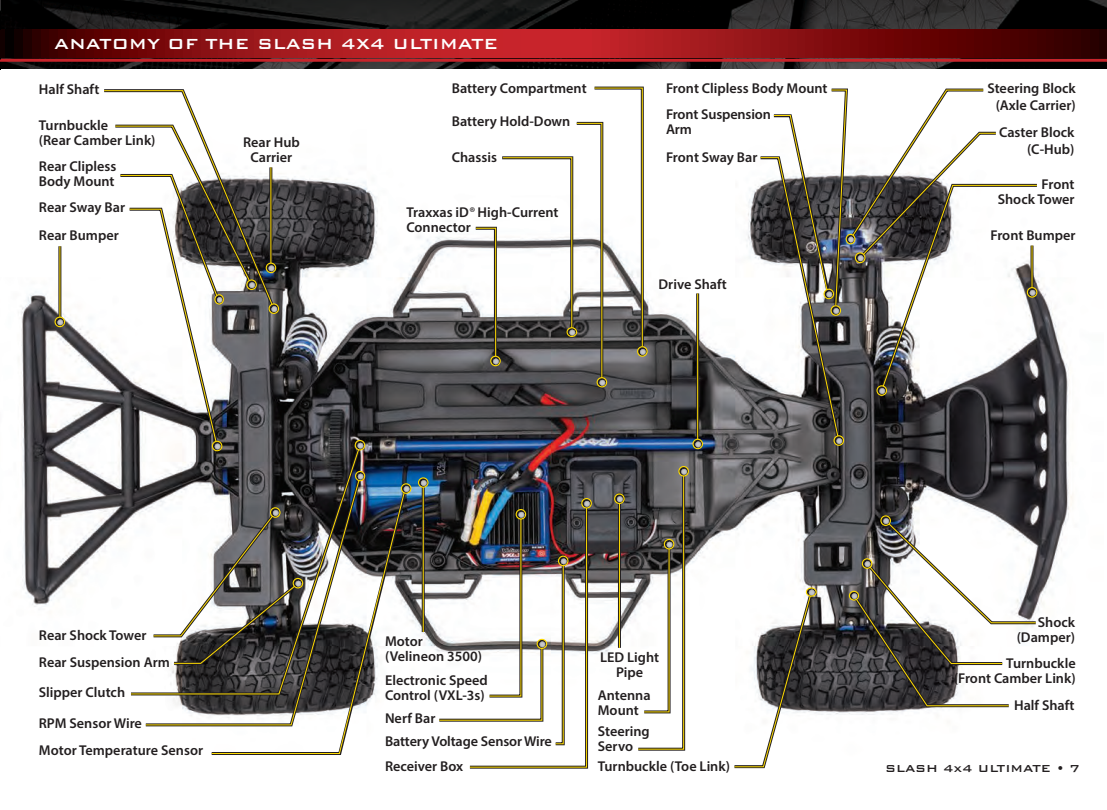
<style>
.page{position:relative;width:1107px;height:810px;background:#fff}
.page>*{position:absolute;margin:0;border:0;box-sizing:border-box;transform-origin:0 0}
.t1{font:500 19.5px "Bank Gothic BT";color:#fff}
.t2{font:600 14.25px/15px "Myriad Pro";color:#231f20}
.t3{font:500 13.5px "Bank Gothic BT";color:#231f20}
.s1{font-weight:400;font-style:italic}
</style>
<div class="page">
<img style="left:21px;top:178px;width:1052px;height:537px">
<img style="left:0;top:0;width:1107px;height:70px">
<svg style="left:0;top:30px;width:1107px;height:27px;background:#871114"></svg>
<hr style="left:0;top:59px;width:1107px;height:3px;background:#c8242b">
<div style="left:834px;top:435px;width:10px;height:11px;border:1px solid #ffdc01;border-radius:50%"></div>
<div style="left:880px;top:515px;width:11px;height:11px;border:1px solid #ffdc01;border-radius:50%"></div>
<svg style="left:849px;top:516px;width:190px;height:193px"></svg>
<div style="left:849px;top:591px;width:10px;height:10px;border:1px solid #ffdc01;border-radius:50%"></div>
<div style="left:637px;top:346px;width:11px;height:11px;border:1px solid #ffdc01;border-radius:50%"></div>
<svg style="left:473px;top:86px;width:174px;height:301px"></svg>
<div style="left:490px;top:356px;width:11px;height:10px;border:1px solid #ffdc01;border-radius:50%"></div>
<hr style="left:618px;top:500px;width:3px;height:148px;background:#231f20">
<hr style="left:696px;top:293px;width:3px;height:144px;background:#231f20">
<hr style="left:619px;top:500px;width:1px;height:148px;background:#ffdc01">
<hr style="left:697px;top:293px;width:1px;height:149px;background:#ffdc01">
<svg style="left:615px;top:494px;width:9px;height:9px"></svg>
<div style="left:614px;top:493px;width:11px;height:11px;border:1px solid #ffdc01;border-radius:50%"></div>
<svg style="left:693px;top:439px;width:9px;height:10px"></svg>
<div style="left:692px;top:439px;width:11px;height:10px;border:1px solid #ffdc01;border-radius:50%"></div>
<svg style="left:758px;top:88px;width:282px;height:357px"></svg>
<div style="left:1027px;top:287px;width:10px;height:11px;border:1px solid #ffdc01;border-radius:50%"></div>
<div style="left:678px;top:466px;width:11px;height:11px;border:1px solid #ffdc01;border-radius:50%"></div>
<svg style="left:635px;top:467px;width:53px;height:284px"></svg>
<div style="left:664px;top:539px;width:10px;height:10px;border:1px solid #ffdc01;border-radius:50%"></div>
<hr style="left:422px;top:483px;width:3px;height:149px;background:#231f20">
<hr style="left:423px;top:483px;width:1px;height:149px;background:#ffdc01">
<svg style="left:419px;top:478px;width:9px;height:9px"></svg>
<div style="left:418px;top:477px;width:11px;height:11px;border:1px solid #ffdc01;border-radius:50%"></div>
<div style="left:581px;top:498px;width:11px;height:11px;border:1px solid #ffdc01;border-radius:50%"></div>
<img style="left:436px;top:499px;width:155px;height:270px">
<div style="left:558px;top:556px;width:11px;height:10px;border:1px solid #ffdc01;border-radius:50%"></div>
<svg style="left:130px;top:444px;width:231px;height:251px"></svg>
<svg style="left:355px;top:440px;width:10px;height:10px"></svg>
<div style="left:355px;top:440px;width:10px;height:10px;border:1px solid #ffdc01;border-radius:50%"></div>
<svg style="left:143px;top:472px;width:221px;height:255px"></svg>
<svg style="left:145px;top:475px;width:216px;height:251px"></svg>
<svg style="left:356px;top:471px;width:9px;height:10px"></svg>
<div style="left:355px;top:471px;width:10px;height:10px;border:1px solid #ffdc01;border-radius:50%"></div>
<svg style="left:209px;top:485px;width:200px;height:270px"></svg>
<svg style="left:211px;top:488px;width:195px;height:266px"></svg>
<svg style="left:401px;top:484px;width:10px;height:9px"></svg>
<div style="left:401px;top:483px;width:10px;height:11px;border:1px solid #ffdc01;border-radius:50%"></div>
<svg style="left:731px;top:588px;width:85px;height:181px"></svg>
<div style="left:806px;top:587px;width:11px;height:10px;border:1px solid #ffdc01;border-radius:50%"></div>
<hr style="left:58px;top:246px;width:3px;height:74px;background:#231f20">
<hr style="left:60px;top:246px;width:1px;height:74px;background:#ffdc01">
<svg style="left:55px;top:317px;width:10px;height:10px"></svg>
<div style="left:55px;top:317px;width:10px;height:10px;border:1px solid #ffdc01;border-radius:50%"></div>
<svg style="left:151px;top:508px;width:152px;height:158px"></svg>
<div style="left:270px;top:507px;width:11px;height:11px;border:1px solid #ffdc01;border-radius:50%"></div>
<svg style="left:112px;top:313px;width:144px;height:138px"></svg>
<svg style="left:101px;top:89px;width:177px;height:224px"></svg>
<svg style="left:103px;top:90px;width:172px;height:220px"></svg>
<svg style="left:269px;top:304px;width:10px;height:9px"></svg>
<div style="left:269px;top:303px;width:10px;height:11px;border:1px solid #ffdc01;border-radius:50%"></div>
<p class="t1" style="left:54px;top:34px;width:446px">ANATOMY OF THE SLASH 4X4 ULTIMATE</p>
<p class="t2" style="left:39px;top:81px;width:62px">Half Shaft</p>
<p class="t2" style="left:39px;top:117px;width:71px">Turnbuckle</p>
<p class="t2" style="left:39px;top:132px;width:118px">(Rear Camber Link)</p>
<p class="t2" style="left:39px;top:158px;width:79px">Rear Clipless<br>Body Mount</p>
<p class="t2" style="left:39px;top:200px;width:88px">Rear Sway Bar</p>
<p class="t2" style="left:39px;top:227px;width:81px">Rear Bumper</p>
<p class="t2" style="left:243px;top:135px;width:58px">Rear Hub</p>
<p class="t2" style="left:251px;top:150px;width:43px">Carrier</p>
<p class="t2" style="left:452px;top:80px;width:136px">Battery Compartment</p>
<p class="t2" style="left:452px;top:113px;width:120px">Battery Hold-Down</p>
<p class="t2" style="left:452px;top:149px;width:47px">Chassis</p>
<p class="t2" style="left:406px;top:204px;width:154px">Traxxas iD<span class="s1">®</span> High-Current<br>Connector</p>
<p class="t2" style="left:666px;top:80px;width:163px">Front Clipless Body Mount</p>
<p class="t2" style="left:666px;top:107px;width:106px">Front Suspension<br>Arm</p>
<p class="t2" style="left:666px;top:149px;width:93px">Front Sway Bar</p>
<p class="t2" style="left:659px;top:277px;width:70px">Drive Shaft</p>
<p class="t2" style="left:987px;top:80px;width:90px">Steering Block</p>
<p class="t2" style="left:996px;top:98px;width:82px">(Axle Carrier)</p>
<p class="t2" style="left:999px;top:125px;width:77px">Caster Block</p>
<p class="t2" style="left:1027px;top:142px;width:49px">(C-Hub)</p>
<p class="t2" style="left:1042px;top:177px;width:35px">Front</p>
<p class="t2" style="left:998px;top:192px;width:78px">Shock Tower</p>
<p class="t2" style="left:990px;top:227px;width:87px">Front Bumper</p>
<p class="t2" style="left:39px;top:628px;width:109px">Rear Shock Tower</p>
<p class="t2" style="left:39px;top:655px;width:132px">Rear Suspension Arm</p>
<p class="t2" style="left:39px;top:684px;width:88px">Slipper Clutch</p>
<p class="t2" style="left:39px;top:715px;width:105px">RPM Sensor Wire</p>
<p class="t2" style="left:39px;top:743px;width:166px">Motor Temperature Sensor</p>
<p class="t2" style="left:385px;top:634px;width:39px">Motor</p>
<p class="t2" style="left:385px;top:649px;width:98px">(Velineon 3500)</p>
<p class="t2" style="left:385px;top:672px;width:104px">Electronic Speed<br>Control (VXL-3s)</p>
<p class="t2" style="left:385px;top:711px;width:52px">Nerf Bar</p>
<p class="t2" style="left:385px;top:734px;width:168px">Battery Voltage Sensor Wire</p>
<p class="t2" style="left:385px;top:759px;width:80px">Receiver Box</p>
<p class="t2" style="left:600px;top:649px;width:60px;text-align:center">LED Light<br>Pipe</p>
<p class="t2" style="left:598px;top:688px;width:54px">Antenna<br>Mount</p>
<p class="t2" style="left:598px;top:724px;width:53px">Steering<br>Servo</p>
<p class="t2" style="left:598px;top:759px;width:134px">Turnbuckle (Toe Link)</p>
<p class="t2" style="left:1038px;top:615px;width:39px">Shock</p>
<p class="t2" style="left:1017px;top:630px;width:60px">(Damper)</p>
<p class="t2" style="left:1006px;top:656px;width:71px">Turnbuckle</p>
<p class="t2" style="left:954px;top:671px;width:123px">(Front Camber Link)</p>
<p class="t2" style="left:1014px;top:697px;width:62px">Half Shaft</p>
<p class="t3" style="left:885px;top:761px;width:196px">SLASH 4x4 ULTIMATE • 7</p>
</div>
